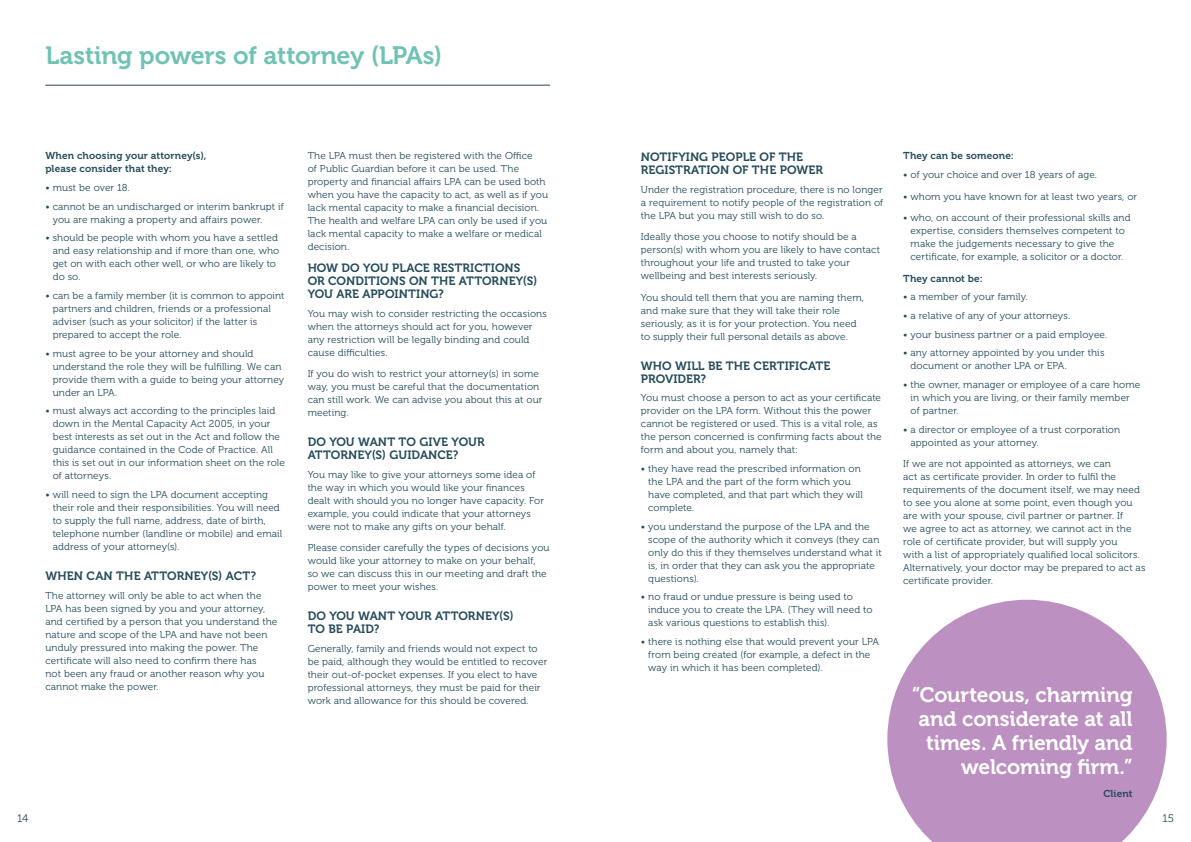
<style>
.page{position:relative;width:1191px;height:842px;background:#fff}
.page>*{position:absolute;margin:0;border:0;box-sizing:border-box;transform-origin:0 0}
.t1{font:25px "Museo 700";letter-spacing:-.01em;color:#70c2b4}
.t2{font:21px/24px "Museo 700";letter-spacing:-.01em;color:#fff;text-align:right}
.t3{font:12px/13px "Museo 700";letter-spacing:.005em;color:#244b5a}
.t4{font:11px "Museo 300";color:#244b5a}
.t5{font:10px/13px "Museo 300";letter-spacing:.01em;color:#244b5a}
.t6{font:10px/13px "Museo 700";letter-spacing:.015em;color:#244b5a}
</style>
<div class="page">
<hr style="left:45px;top:85px;width:505px;height:1px;background:#244b5a">
<svg style="left:887px;top:600px;width:279px;height:242px;fill:#bc90c1"></svg>
<h1 class="t1" style="left:45px;top:42px;width:398px">Lasting powers of attorney (LPAs)</h1>
<p class="t6" style="left:45px;top:150px;width:162px">When choosing your attorney(s), please consider that they:</p>
<p class="t5" style="left:45px;top:181px;width:86px">• must be over 18.</p>
<p class="t5" style="left:53px;top:200px;width:233px;text-indent:-7px">• cannot be an undischarged or interim bankrupt if you are making a property and affairs power.</p>
<p class="t5" style="left:53px;top:232px;width:228px;text-indent:-7px">• should be people with whom you have a settled and easy relationship and if more than one, who get on with each other well, or who are likely to do so.</p>
<p class="t5" style="left:53px;top:289px;width:233px;text-indent:-7px">• can be a family member (it is common to appoint partners and children, friends or a professional adviser (such as your solicitor) if the latter is prepared to accept the role.</p>
<p class="t5" style="left:53px;top:347px;width:233px;text-indent:-7px">• must agree to be your attorney and should understand the role they will be fulfilling. We can provide them with a guide to being your attorney under an LPA.</p>
<p class="t5" style="left:53px;top:405px;width:234px;text-indent:-7px">• must always act according to the principles laid down in the Mental Capacity Act 2005, in your best interests as set out in the Act and follow the guidance contained in the Code of Practice. All this is set out in our information sheet on the role of attorneys.</p>
<p class="t5" style="left:53px;top:488px;width:231px;text-indent:-7px">• will need to sign the LPA document accepting their role and their responsibilities. You will need to supply the full name, address, date of birth, telephone number (landline or mobile) and email address of your attorney(s).</p>
<p class="t3" style="left:45px;top:570px;width:212px">WHEN CAN THE ATTORNEY(S) ACT?</p>
<p class="t5" style="left:45px;top:589px;width:233px">The attorney will only be able to act when the LPA has been signed by you and your attorney, and certified by a person that you understand the nature and scope of the LPA and have not been unduly pressured into making the power. The certificate will also need to confirm there has<br>not been any fraud or another reason why you cannot make the power.</p>
<p class="t5" style="left:308px;top:150px;width:242px">The LPA must then be registered with the Office<br>of Public Guardian before it can be used. The property and financial affairs LPA can be used both when you have the capacity to act, as well as if you lack mental capacity to make a financial decision.<br>The health and welfare LPA can only be used if you lack mental capacity to make a welfare or medical decision.</p>
<p class="t3" style="left:308px;top:261px;width:231px">HOW DO YOU PLACE RESTRICTIONS<br>OR CONDITIONS ON THE ATTORNEY(S)<br>YOU ARE APPOINTING?</p>
<p class="t5" style="left:308px;top:307px;width:241px">You may wish to consider restricting the occasions when the attorneys should act for you, however any restriction will be legally binding and could cause difficulties.</p>
<p class="t5" style="left:308px;top:367px;width:236px">If you do wish to restrict your attorney(s) in some way, you must be careful that the documentation can still work. We can advise you about this at our meeting.</p>
<p class="t3" style="left:308px;top:436px;width:178px">DO YOU WANT TO GIVE YOUR<br>ATTORNEY(S) GUIDANCE?</p>
<p class="t5" style="left:308px;top:468px;width:238px">You may like to give your attorneys some idea of the way in which you would like your finances dealt with should you no longer have capacity. For example, you could indicate that your attorneys were not to make any gifts on your behalf.</p>
<p class="t5" style="left:308px;top:542px;width:243px">Please consider carefully the types of decisions you would like your attorney to make on your behalf,<br>so we can discuss this in our meeting and draft the power to meet your wishes.</p>
<p class="t3" style="left:308px;top:610px;width:208px">DO YOU WANT YOUR ATTORNEY(S)<br>TO BE PAID?</p>
<p class="t5" style="left:308px;top:642px;width:241px">Generally, family and friends would not expect to be paid, although they would be entitled to recover their out-of-pocket expenses. If you elect to have professional attorneys, they must be paid for their work and allowance for this should be covered.</p>
<p class="t3" style="left:641px;top:150px;width:184px">NOTIFYING PEOPLE OF THE<br>REGISTRATION OF THE POWER</p>
<p class="t5" style="left:641px;top:183px;width:244px;text-align:justify">Under the registration procedure, there is no longer a requirement to notify people of the registration of the LPA but you may still wish to do so.</p>
<p class="t5" style="left:641px;top:230px;width:241px">Ideally those you choose to notify should be a person(s) with whom you are likely to have contact throughout your life and trusted to take your wellbeing and best interests seriously.</p>
<p class="t5" style="left:641px;top:291px;width:225px">You should tell them that you are naming them, and make sure that they will take their role seriously, as it is for your protection. You need to supply their full personal details as above.</p>
<p class="t3" style="left:641px;top:359px;width:191px">WHO WILL BE THE CERTIFICATE<br>PROVIDER?</p>
<p class="t5" style="left:641px;top:392px;width:242px">You must choose a person to act as your certificate provider on the LPA form. Without this the power cannot be registered or used. This is a vital role, as the person concerned is confirming facts about the form and about you, namely that:</p>
<p class="t5" style="left:648px;top:462px;width:216px;text-indent:-7px">• they have read the prescribed information on the LPA and the part of the form which you have completed, and that part which they will complete.</p>
<p class="t5" style="left:648px;top:520px;width:235px;text-indent:-7px">• you understand the purpose of the LPA and the scope of the authority which it conveys (they can only do this if they themselves understand what it is, in order that they can ask you the appropriate questions).</p>
<p class="t5" style="left:648px;top:591px;width:226px;text-indent:-7px">• no fraud or undue pressure is being used to induce you to create the LPA. (They will need to ask various questions to establish this).</p>
<p class="t5" style="left:648px;top:635px;width:232px;text-indent:-7px">• there is nothing else that would prevent your LPA from being created (for example, a defect in the way in which it has been completed).</p>
<p class="t6" style="left:903px;top:150px;width:112px">They can be someone:</p>
<p class="t5" style="left:903px;top:168px;width:195px">• of your choice and over 18 years of age.</p>
<p class="t5" style="left:903px;top:190px;width:235px">• whom you have known for at least two years, or</p>
<p class="t5" style="left:910px;top:211px;width:222px;text-indent:-7px">• who, on account of their professional skills and expertise, considers themselves competent to make the judgements necessary to give the certificate, for example, a solicitor or a doctor.</p>
<p class="t6" style="left:903px;top:272px;width:81px">They cannot be:</p>
<p class="t5" style="left:903px;top:291px;width:126px">• a member of your family.</p>
<p class="t5" style="left:903px;top:309px;width:169px">• a relative of any of your attorneys.</p>
<p class="t5" style="left:903px;top:328px;width:206px">• your business partner or a paid employee.</p>
<p class="t5" style="left:910px;top:347px;width:195px;text-indent:-7px">• any attorney appointed by you under this document or another LPA or EPA.</p>
<p class="t5" style="left:910px;top:378px;width:231px;text-indent:-7px">• the owner, manager or employee of a care home in which you are living, or their family member of partner.</p>
<p class="t5" style="left:910px;top:423px;width:211px;text-indent:-7px">• a director or employee of a trust corporation appointed as your attorney.</p>
<p class="t5" style="left:903px;top:457px;width:244px">If we are not appointed as attorneys, we can<br>act as certificate provider. In order to fulfil the requirements of the document itself, we may need to see you alone at some point, even though you are with your spouse, civil partner or partner. If<br>we agree to act as attorney, we cannot act in the role of certificate provider, but will supply you<br>with a list of appropriately qualified local solicitors.<br>Alternatively, your doctor may be prepared to act as certificate provider.</p>
<h2 class="t2" style="left:912px;top:682px;width:222px">“Courteous, charming and considerate at all times. A friendly and welcoming firm.”</h2>
<p class="t6" style="left:1103px;top:787px;width:31px">Client</p>
<p class="t4" style="left:17px;top:812px;width:13px">14</p>
<p class="t4" style="left:1162px;top:812px;width:13px">15</p>
</div>
